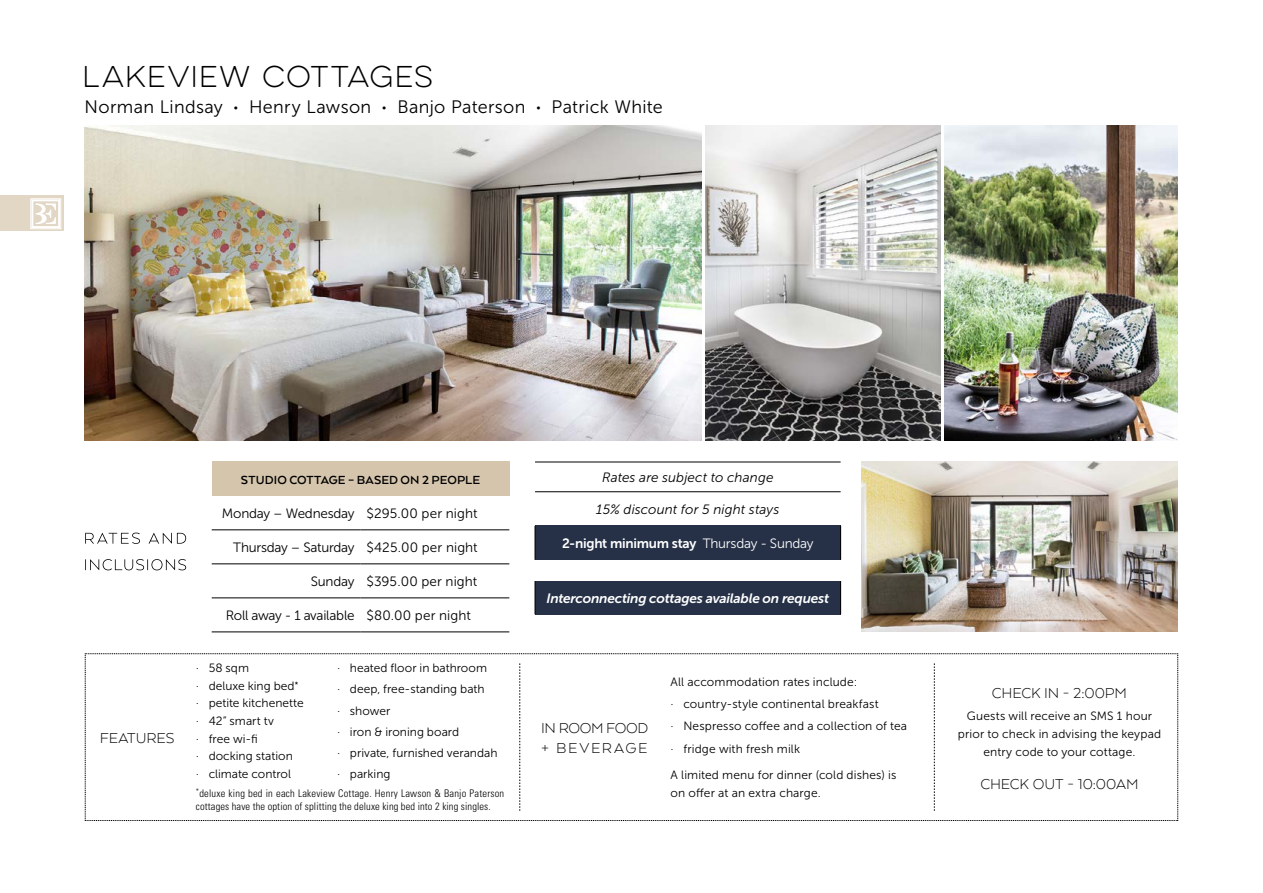
<style>
.page{position:relative;width:1263px;height:893px;background:#fff}
.page>*{position:absolute;margin:0;border:0;box-sizing:border-box;transform-origin:0 0}
.t1{font:100 27px "Eveleth Clean";letter-spacing:.035em;color:#000}
.t2{font:18px "Museo Sans 300";letter-spacing:.02em;color:#000}
.t3{font:300 16.5px "Arquitecta";letter-spacing:-.01em;color:#000}
.t4{font:300 16.5px/19.8px "Arquitecta";letter-spacing:.025em;color:#000}
.t5{font:13.5px "Museo Sans 300";letter-spacing:-.01em;color:#000}
.t6{font:italic 13.5px "Museo Sans 300";letter-spacing:.005em;color:#000}
.t7{font:italic 13.5px "Museo Sans 700";letter-spacing:-.02em;color:#fff}
.t8{font:13.5px "Museo Sans 700";letter-spacing:-.015em;color:#fff}
.t9{font:700 13.5px "Arquitecta";letter-spacing:.005em;color:#000}
.t10{font:12px/17.5px "Museo Sans 300";letter-spacing:.005em;color:#000}
.t11{font:300 condensed 10.5px/12.6px "Univers";letter-spacing:.01em;color:#000}
.t12{font:300 condensed 7.5px "Univers";color:#000}
.s1{font-size:10.5px}
.s2{font-family:"Museo Sans 300"}
</style>
<div class="page">
<div style="left:212px;top:462px;width:297px;height:34px;background:#d5c5ac"></div>
<hr style="left:212px;top:530px;width:148px;height:1px;background:#000">
<hr style="left:360px;top:530px;width:149px;height:1px;background:#000">
<hr style="left:212px;top:564px;width:148px;height:1px;background:#000">
<hr style="left:360px;top:564px;width:149px;height:1px;background:#000">
<hr style="left:212px;top:598px;width:148px;height:1px;background:#000">
<hr style="left:360px;top:598px;width:149px;height:1px;background:#000">
<hr style="left:212px;top:632px;width:148px;height:1px;background:#000">
<hr style="left:360px;top:632px;width:149px;height:1px;background:#000">
<svg style="left:85px;top:559px;width:101px;height:11px"></svg>
<svg style="left:85px;top:533px;width:101px;height:11px"></svg>
<div style="left:535px;top:581px;width:306px;height:33px;background:#263147"></div>
<hr style="left:840px;top:581px;width:1px;height:33px;background:#000">
<hr style="left:535px;top:581px;width:1px;height:33px;background:#000">
<div style="left:535px;top:526px;width:306px;height:34px;background:#263147"></div>
<hr style="left:840px;top:526px;width:1px;height:34px;background:#000">
<hr style="left:535px;top:526px;width:1px;height:34px;background:#000">
<hr style="left:535px;top:462px;width:306px;height:1px;background:#000">
<hr style="left:535px;top:491px;width:306px;height:1px;background:#000">
<div style="left:0;top:196px;width:64px;height:35px;background:#e2d6c5"></div>
<svg style="left:30px;top:198px;width:31px;height:31px"></svg>
<svg style="left:85px;top:653px;width:1093px;height:168px"></svg>
<img style="left:85px;top:126px;width:617px;height:315px">
<img style="left:945px;top:126px;width:233px;height:315px">
<img style="left:861px;top:462px;width:317px;height:169px">
<img style="left:706px;top:126px;width:234px;height:315px">
<h1 class="t1" style="left:82px;top:58px;width:352px">LAKEVIEW COTTAGES</h1>
<h2 class="t2" style="left:85px;top:97px;width:580px">Norman Lindsay <span class="s1">•</span> Henry Lawson <span class="s1">•</span> Banjo Paterson <span class="s1">•</span> Patrick White</h2>
<p class="t9" style="left:241px;top:471px;width:241px">STUDIO COTTAGE – BASED ON 2 PEOPLE</p>
<p class="t5" style="left:222px;top:506px;width:257px">Monday – Wednesday $295.00 per night</p>
<p class="t5" style="left:233px;top:540px;width:246px">Thursday – Saturday $425.00 per night</p>
<p class="t5" style="left:311px;top:574px;width:168px">Sunday $395.00 per night</p>
<p class="t5" style="left:226px;top:608px;width:247px">Roll away - 1 available $80.00 per night</p>
<p class="t6" style="left:602px;top:470px;width:173px">Rates are subject to change</p>
<p class="t6" style="left:596px;top:502px;width:185px">15% discount for 5 night stays</p>
<p class="t8" style="left:562px;top:536px;width:253px">2-night minimum stay <span class="s2">Thursday - Sunday</span></p>
<p class="t7" style="left:546px;top:591px;width:284px">Interconnecting cottages available on request</p>
<p class="t10" style="left:196px;top:660px;width:109px">· 58 sqm<br>· deluxe king bed<sup>* </sup>· petite kitchenette · 42” smart tv<br>· free wi-fi<br>· docking station<br>· climate control</p>
<p class="t10" style="left:337px;top:658px;width:162px;line-height:21px">· heated floor in bathroom<br>· deep, free-standing bath<br>· shower<br>· iron &amp; ironing board<br>· private, furnished verandah · parking</p>
<h3 class="t3" style="left:100px;top:728px;width:76px">FEATURES</h3>
<h3 class="t4" style="left:541px;top:718px;width:109px">IN ROOM FOOD + BEVERAGE</h3>
<p class="t12" style="left:196px;top:787px;width:5px">*</p>
<p class="t11" style="left:196px;top:787px;width:310px;text-indent:3px">deluxe king bed in each Lakeview Cottage. Henry Lawson &amp; Banjo Paterson cottages have the option of splitting the deluxe king bed into 2 king singles.</p>
<p class="t10" style="left:671px;top:671px;width:238px;line-height:22.2px">All accommodation rates include:<br>· country-style continental breakfast<br>· Nespresso coffee and a collection of tea · fridge with fresh milk</p>
<p class="t10" style="left:671px;top:766px;width:227px;line-height:18px">A limited menu for dinner (cold dishes) is on offer at an extra charge.</p>
<h3 class="t3" style="left:992px;top:683px;width:137px">CHECK IN - 2:00PM</h3>
<p class="t10" style="left:958px;top:707px;width:205px;line-height:18px;text-align:center">Guests will receive an SMS 1 hour prior to check in advising the keypad entry code to your cottage.</p>
<h3 class="t3" style="left:980px;top:774px;width:160px">CHECK OUT - 10:00AM</h3>
</div>
